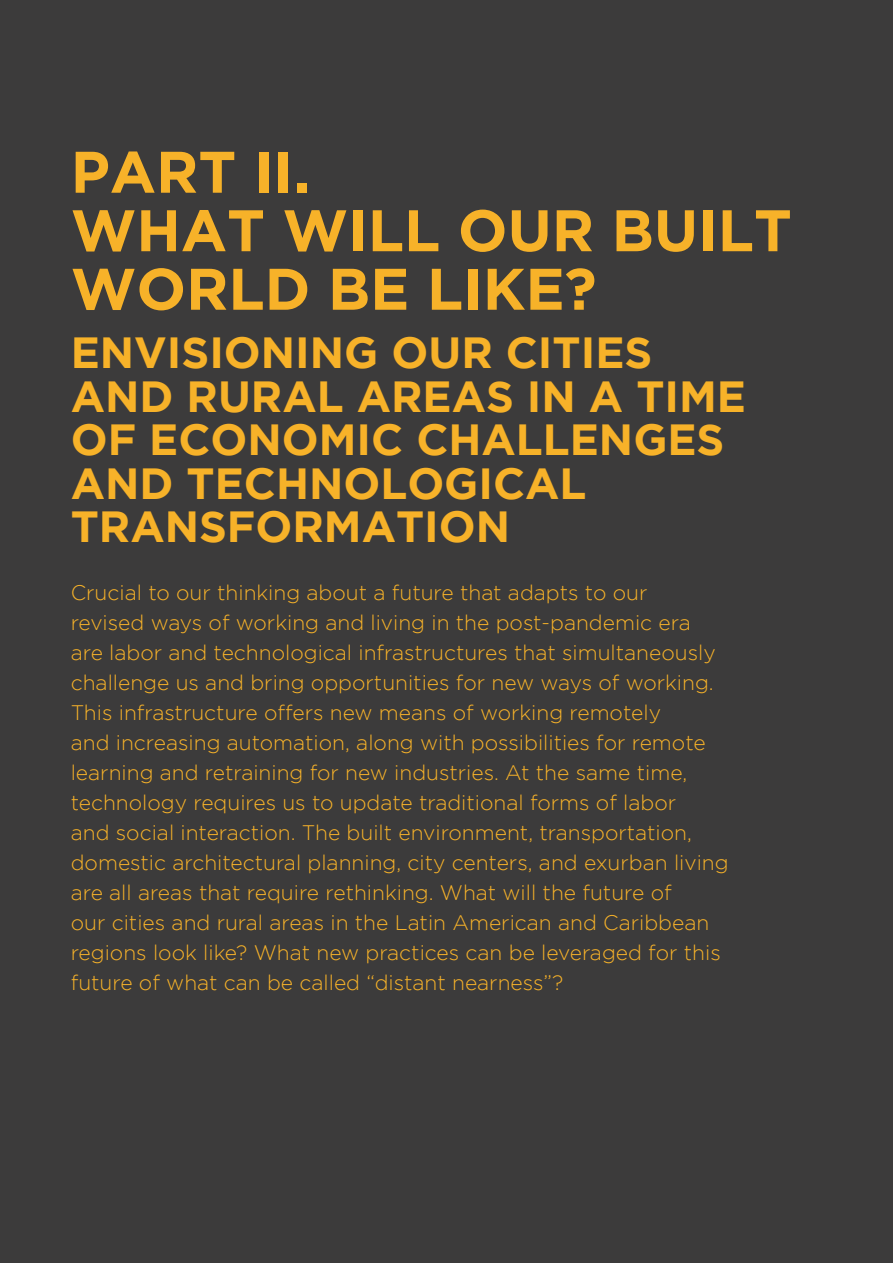
<style>
.page{position:relative;width:893px;height:1263px;background:#3c3b3b}
.page>*{position:absolute;margin:0;border:0;box-sizing:border-box;transform-origin:0 0}
.t1{font:700 58.5px/58.5px "Gotham";color:#f7b229}
.t2{font:700 43.5px/43.5px "Gotham";color:#f7b229}
.t3{font:300 21px/30px "Gotham";color:#f7b229}
</style>
<div class="page">
<p class="t1" style="left:71px;top:141px;width:241px">PART II.</p>
<p class="t1" style="left:71px;top:200px;width:723px">WHAT WILL OUR BUILT<br>WORLD BE LIKE?</p>
<p class="t2" style="left:71px;top:330px;width:677px">ENVISIONING OUR CITIES<br>AND RURAL AREAS IN A TIME<br>OF ECONOMIC CHALLENGES<br>AND TECHNOLOGICAL<br>TRANSFORMATION</p>
<p class="t3" style="left:71px;top:578px;width:659px">Crucial to our thinking about a future that adapts to our<br>revised ways of working and living in the post-pandemic era<br>are labor and technological infrastructures that simultaneously challenge us and bring opportunities for new ways of working.<br>This infrastructure offers new means of working remotely<br>and increasing automation, along with possibilities for remote learning and retraining for new industries. At the same time, technology requires us to update traditional forms of labor<br>and social interaction. The built environment, transportation, domestic architectural planning, city centers, and exurban living are all areas that require rethinking. What will the future of<br>our cities and rural areas in the Latin American and Caribbean regions look like? What new practices can be leveraged for this future of what can be called “distant nearness”?</p>
</div>
